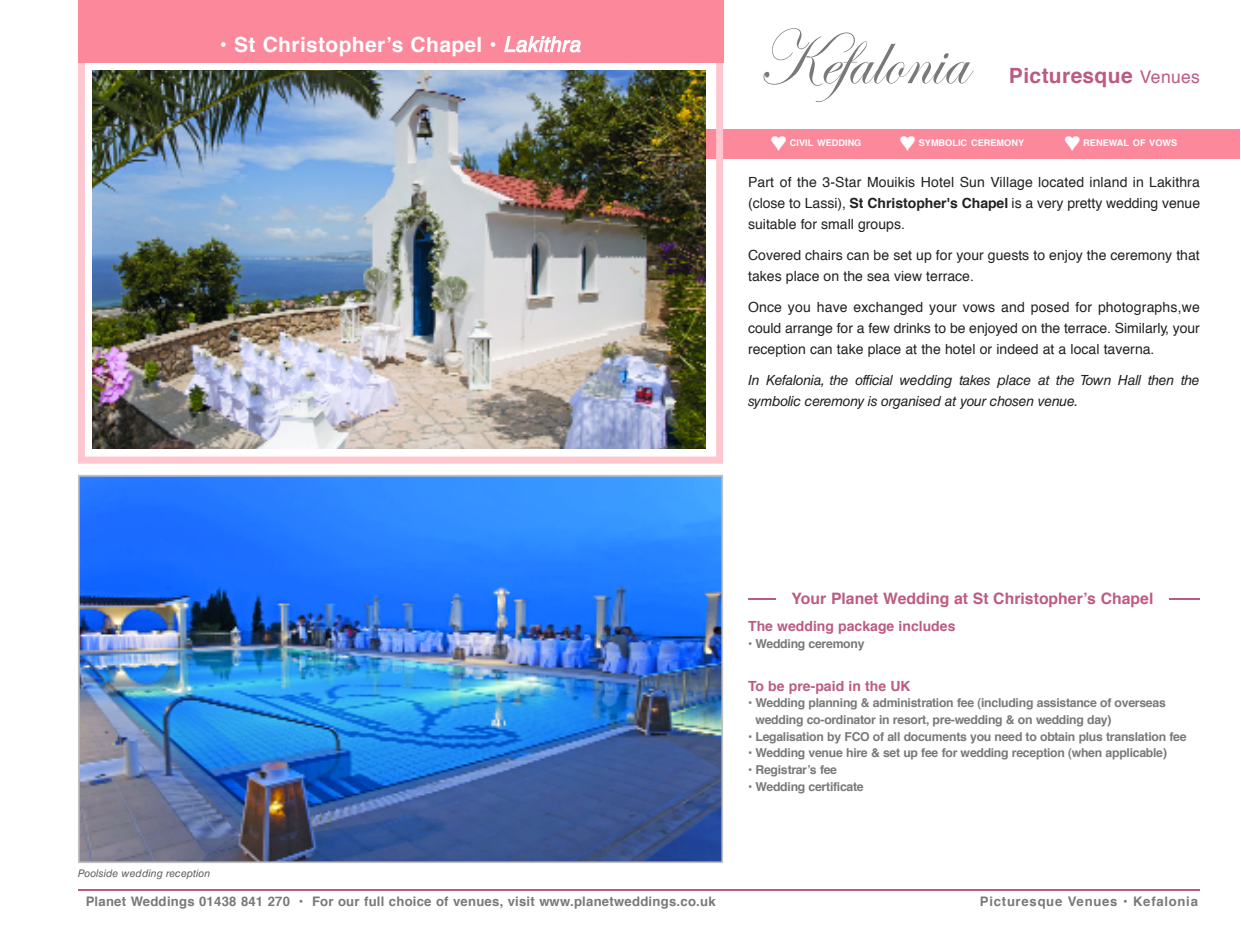
<style>
.page{position:relative;width:1241px;height:943px;background:#fff}
.page>*{position:absolute;margin:0;border:0;box-sizing:border-box;transform-origin:0 0}
.t1{font:78.75px "Edwardian Script ITC";color:#797979;scale:.9 1}
.t2{font:700 21px "Helvetica";letter-spacing:.02em;color:#fff}
.t3{font:700 21px "Helvetica";letter-spacing:.02em;color:#bc5b82}
.t4{font:700 15.75px "Helvetica";color:#bc5b82}
.t5{font:14px/21px "Helvetica";color:#212121;text-align:justify}
.t6{font:italic 14px/21px "Helvetica LT Std";letter-spacing:-.025em;color:#212121}
.t7{font:700 14px "Helvetica";color:#bc5b82}
.t8{font:700 13.12px "Helvetica";letter-spacing:.02em;color:#797979}
.t9{font:700 13.12px "Helvetica";letter-spacing:.055em;color:#797979}
.t10{font:700 12.25px/16.8px "Helvetica";letter-spacing:-.025em;color:#797979}
.t11{font:italic 10.5px "Helvetica LT Std";color:#5e5e5e}
.t12{font:700 9.1px "Helvetica";color:#fff}
.s1{font-family:"Helvetica LT Std";font-weight:400;font-style:italic}
.s2{font-weight:400;font-size:17.5px}
.s3{font-weight:700}
</style>
<div class="page">
<img style="left:78px;top:475px;width:645px;height:388px">
<div style="left:687px;top:129px;width:552px;height:29px;background:#fc889b"></div>
<svg style="left:78px;top:63px;width:645px;height:400px"></svg>
<img style="left:93px;top:71px;width:612px;height:377px">
<div style="left:78px;top:0;width:645px;height:63px;background:#fc889b"></div>
<hr style="left:78px;top:889px;width:1121px;height:1px;background:#bc5b82">
<hr style="left:748px;top:598px;width:451px;height:2px;background:#bc5b82">
<div style="left:776px;top:587px;width:392px;height:25px;background:#fff"></div>
<h2 class="t2" style="left:220px;top:35px;width:363px">• St Christopher’s Chapel • <span class="s1">L a k ith ra</span></h2>
<h1 class="t1" style="left:757px;top:16px;width:234px">Kefalonia</h1>
<h2 class="t3" style="left:1008px;top:67px;width:192px">Picturesque <span class="s2">Ve n u e s</span></h2>
<p class="t12" style="left:789px;top:139px;width:73px">CIVIL WEDDING</p>
<p class="t12" style="left:918px;top:139px;width:107px">SYMBOLIC CEREMONY</p>
<p class="t12" style="left:1083px;top:139px;width:96px">RENEWAL OF VOWS</p>
<p class="t5" style="left:748px;top:173px;width:453px">Part of the 3-Star Mouikis Hotel Sun Village located inland in Lakithra (close to Lassi), <span class="s3">St Christopher's Chapel</span> is a very pretty wedding venue suitable for small groups.</p>
<p class="t5" style="left:748px;top:246px;width:453px">Covered chairs can be set up for your guests to enjoy the ceremony that takes place on the sea view terrace.</p>
<p class="t5" style="left:748px;top:298px;width:453px">Once you have exchanged your vows and posed for photographs,we could arrange for a few drinks to be enjoyed on the terrace. Similarly, your reception can take place at the hotel or indeed at a local taverna.</p>
<p class="t6" style="left:748px;top:371px;width:453px">In Ke fa lo n ia , the official wedding ta kes place at the Town Hall then the symbolic cere m o ny is organised at your chosen venue.</p>
<p class="t4" style="left:791px;top:591px;width:363px">Your Planet Wedding at St Christopher’s Chapel</p>
<p class="t11" style="left:78px;top:869px;width:134px">Poolside wedding reception</p>
<p class="t7" style="left:748px;top:620px;width:209px">The wedding package includes</p>
<p class="t10" style="left:748px;top:636px;width:118px">• Wedding ceremony</p>
<p class="t7" style="left:748px;top:680px;width:164px">To be pre-paid in the UK</p>
<p class="t10" style="left:755px;top:695px;width:412px;text-indent:-7px">• Wedding planning &amp; administration fee (including assistance of overseas wedding co-ordinator in resort, pre-wedding &amp; on wedding day)</p>
<p class="t10" style="left:748px;top:729px;width:440px">• Legalisation by FCO of all documents you need to obtain plus translation fee</p>
<p class="t10" style="left:748px;top:745px;width:420px">• Wedding venue hire &amp; set up fee for wedding reception (when applicable)</p>
<p class="t10" style="left:748px;top:762px;width:90px">• Registrar’s fee</p>
<p class="t10" style="left:748px;top:779px;width:117px">• Wedding certificate</p>
<p class="t8" style="left:86px;top:895px;width:631px">Planet Weddings 01438 841 270 • For our full choice of venues, visit www.p la n e tw e d d in g s .c o .u k</p>
<p class="t9" style="left:979px;top:895px;width:219px">Picturesque Venues • Kefalonia</p>
</div>
